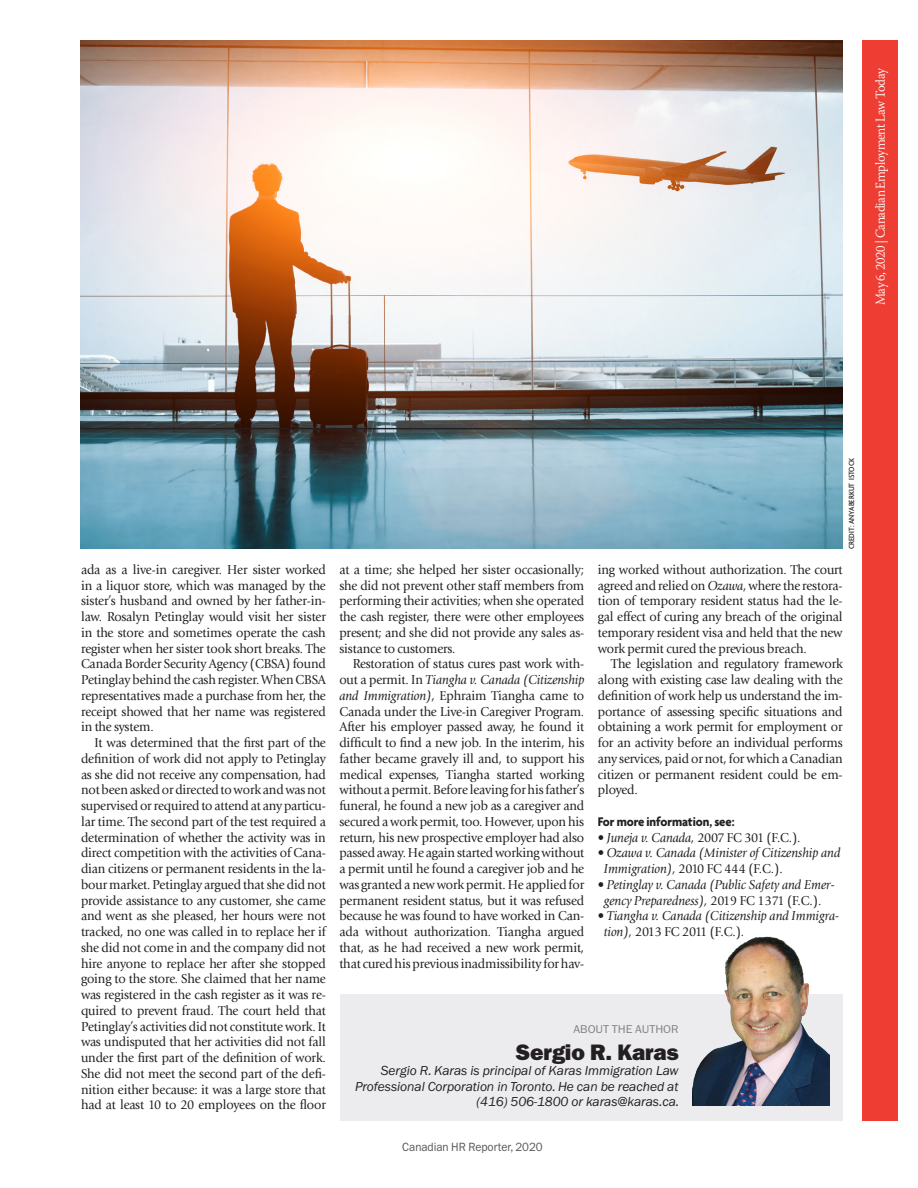
<style>
.page{position:relative;width:918px;height:1188px;background:#fff}
.page>*{position:absolute;margin:0;border:0;box-sizing:border-box;transform-origin:0 0}
.t1{font:22.5px "ITC Franklin Gothic Std Hvy";letter-spacing:-.005em;color:#231f20}
.Body{font:13.5px/15.8px "Giovanni Std";letter-spacing:-.01em;color:#231f20;text-align:justify;scale:.95 1}
.Bullets{font:italic 13.5px/15.8px "Giovanni Std";letter-spacing:-.005em;color:#231f20;scale:.95 1}
.t2{font:italic 13.5px/15.3px "ITC Franklin Gothic Std";letter-spacing:-.005em;color:#231f20;text-align:right}
.t3{font:300 13.5px "Warnock Pro";letter-spacing:-.03em;color:#fff;scale:.96 1}
.Body-2{font:13.5px "Giovanni Std";letter-spacing:-.03em;color:#231f20;scale:.95 1}
.Subheader{font:700 13.5px "Agenda";letter-spacing:-.005em;color:#231f20;scale:.95 1}
.t4{font:12px "ITC Franklin Gothic Std";letter-spacing:-.005em;color:#57585a;scale:.95 1}
.t5{font:11.4px "ITC Franklin Gothic Std";letter-spacing:-.005em;color:#808285;scale:1.05 1}
.Credit{font:500 condensed 8.1px "Agenda";color:#231f20;scale:1.11 1}
.s1{font-style:italic}
.s2{font-weight:700}
.s3{font-style:normal}
</style>
<div class="page">
<div style="left:862px;top:40px;width:36px;height:1081px;background:#ee3e34"></div>
<div style="left:340px;top:994px;width:503px;height:127px;background:#ececee"></div>
<img style="left:81px;top:40px;width:761px;height:509px">
<hr style="left:81px;top:428px;width:761px;height:1px;background:#231f20">
<img style="left:692px;top:937px;width:137px;height:169px">
<p class="t3" style="left:872px;top:305px;width:249px;rotate:-90deg">May 6, 2020 | Canadian Employment Law Today</p>
<p class="Body" style="left:81px;top:562px;width:259px">ada as a live-in caregiver. Her sister worked in a liquor store, which was managed by the sister’s husband and owned by her father-in&shy;law. Rosalyn Petinglay would visit her sister in the store and sometimes operate the cash register when her sister took short breaks. The Canada Border Security Agency (CBSA) found Petinglay behind the cash register. When CBSA representatives made a purchase from her, the receipt showed that her name was registered in the system.</p>
<p class="Body" style="left:81px;top:735px;width:259px;text-indent:14px">It was determined that the first part of the definition of work did not apply to Petinglay as she did not receive any compensation, had not been asked or directed to work and was not supervised or required to attend at any particu&shy;lar time. The second part of the test required a determination of whether the activity was in direct competition with the activities of Cana&shy;dian citizens or permanent residents in the la&shy;bour market. Petinglay argued that she did not provide assistance to any customer, she came and went as she pleased, her hours were not tracked, no one was called in to replace her if she did not come in and the company did not hire anyone to replace her after she stopped going to the store. She claimed that her name was registered in the cash register as it was re&shy;quired to prevent fraud. The court held that Petinglay’s activities did not constitute work. It was undisputed that her activities did not fall under the first part of the definition of work.<br>She did not meet the second part of the defi&shy;nition either because: it was a large store that had at least 10 to 20 employees on the floor</p>
<p class="Body" style="left:339px;top:562px;width:259px">at a time; she helped her sister occasionally; she did not prevent other staff members from performing their activities; when she operated the cash register, there were other employees present; and she did not provide any sales as&shy;sistance to customers.</p>
<p class="Body" style="left:339px;top:656px;width:259px;text-indent:14px">Restoration of status cures past work with&shy;out a permit. In <span class="s1">Tiangha v. Canada (Citizenship and Immigration)</span>, Ephraim Tiangha came to Canada under the Live-in Caregiver Program.<br>After his employer passed away, he found it difficult to find a new job. In the interim, his father became gravely ill and, to support his medical expenses, Tiangha started working without a permit. Before leaving for his father’s funeral, he found a new job as a caregiver and secured a work permit, too. However, upon his return, his new prospective employer had also passed away. He again started working without a permit until he found a caregiver job and he was granted a new work permit. He applied for permanent resident status, but it was refused because he was found to have worked in Can&shy;ada without authorization. Tiangha argued that, as he had received a new work permit, that cured his previous inadmissibility for hav-</p>
<p class="Credit" style="left:847px;top:549px;width:84px;rotate:-90deg">CREDIT: ANYABERKUT ISTOCK</p>
<p class="Body" style="left:598px;top:562px;width:259px">ing worked without authorization. The court agreed and relied on <span class="s1">Ozawa</span>, where the restora&shy;tion of temporary resident status had the le&shy;gal effect of curing any breach of the original temporary resident visa and held that the new work permit cured the previous breach.</p>
<p class="Body" style="left:598px;top:656px;width:259px;text-indent:14px">The legislation and regulatory framework along with existing case law dealing with the definition of work help us understand the im&shy;portance of assessing specific situations and obtaining a work permit for employment or for an activity before an individual performs any services, paid or not, for which a Canadian citizen or permanent resident could be em&shy;ployed.</p>
<p class="Subheader" style="left:598px;top:814px;width:146px">For more information, see:</p>
<p class="Body-2" style="left:598px;top:829px;width:215px"><span class="s2">•</span> <span class="s1">Juneja v. Canada,</span> 2007 FC 301 (F.C.).</p>
<p class="Bullets" style="left:604px;top:845px;width:251px;text-indent:-6px"><span class="s3">•</span> Ozawa v. Canada (Minister of Citizenship and<br>Immigration), <span class="s3">2010 FC 444 (F.C.).</span></p>
<p class="Bullets" style="left:598px;top:877px;width:251px;text-align:center"><span class="s3">•</span> Petinglay v. Canada (Public Safety and Emer&shy;gency Preparedness), <span class="s3">2019 FC 1371 (F.C.).</span></p>
<p class="Bullets" style="left:604px;top:908px;width:249px;text-indent:-6px"><span class="s3">•</span> Tiangha v. Canada (Citizenship and Immigra&shy;tion), <span class="s3">2013 FC 2011 (F.C.).</span></p>
<p class="t5" style="left:574px;top:1022px;width:101px">ABOUT THE AUTHOR</p>
<p class="t1" style="left:515px;top:1039px;width:165px">Sergio R. Karas</p>
<p class="t2" style="left:355px;top:1063px;width:326px">Sergio R. Karas is principal of Karas Immigration Law<br>Professional Corporation in Toronto. He can be reached at (416) 506-1800 or karas@karas.ca.</p>
<p class="t4" style="left:402px;top:1140px;width:149px">Canadian HR Reporter, 2020</p>
</div>
